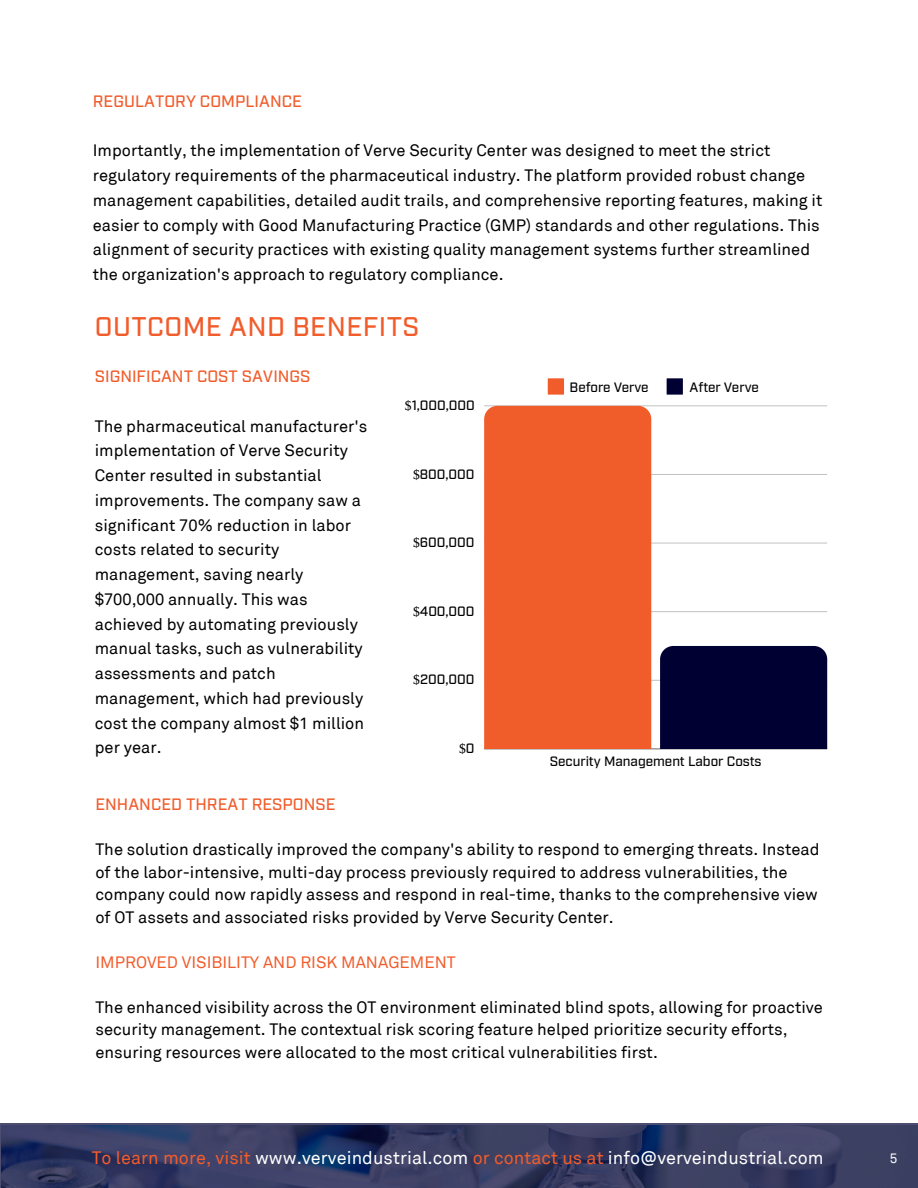
<style>
.page{position:relative;width:918px;height:1188px;background:#fff}
.page>*{position:absolute;margin:0;border:0;box-sizing:border-box;transform-origin:0 0}
.t1{font:500 27px "Industry Test";letter-spacing:.015em;color:#f15c2b}
.t2{font:18px "Akkurat";letter-spacing:.005em;color:#fff}
.t3{font:16.5px/24.8px "Akkurat";color:#000}
.t4{font:500 16.5px "Industry Test";color:#f15c2b}
.t5{font:16.5px "Akkurat";color:#f15c2b}
.t6{font:500 13.5px "Industry Test";color:#000}
.t7{font:13.5px "Akkurat";color:#fff}
.t8{font:13.5px "Liberation Serif";color:#000}
.s1{font-family:"Liberation Serif";font-weight:400}
.s2{font-family:"Industry Test";font-weight:500}
.s3{color:#f15c2b}
</style>
<div class="page">
<svg style="left:0;top:1124px;width:918px;height:64px;background:#363c62"></svg>
<svg style="left:548px;top:378px;width:16px;height:17px"></svg>
<svg style="left:667px;top:378px;width:16px;height:17px"></svg>
<hr style="left:484px;top:749px;width:343px;height:1px;background:#c3c3c3">
<hr style="left:484px;top:680px;width:343px;height:1px;background:#000;opacity:.25">
<hr style="left:484px;top:611px;width:343px;height:1px;background:#cacaca">
<hr style="left:484px;top:543px;width:343px;height:1px;background:#dcdcdc">
<hr style="left:484px;top:474px;width:343px;height:1px;background:#c3c3c3">
<hr style="left:484px;top:406px;width:343px;height:1px;background:#eaeaea">
<div style="left:484px;top:406px;width:167px;height:343px;background:#f15c2b"></div>
<div style="left:660px;top:646px;width:167px;height:103px;background:#003"></div>
<p class="t4" style="left:93px;top:90px;width:211px">REGULATORY COMPLIANCE</p>
<p class="t3" style="left:93px;top:138px;width:731px">Importantly, the implementation of Verve Security Center was designed to meet the strict regulatory requirements of the pharmaceutical industry. The platform provided robust change management capabilities, detailed audit trails, and comprehensive reporting features, making it easier to comply with Good Manufacturing Practice (GMP) standards and other regulations. This alignment of security practices with existing quality management systems further streamlined the organization's approach to regulatory compliance.</p>
<p class="t1" style="left:95px;top:308px;width:326px">OUTCOME AND BENEFITS</p>
<p class="t4" style="left:95px;top:365px;width:217px">SIGNIFICANT COST SAVINGS</p>
<p class="t3" style="left:95px;top:413px;width:274px">The pharmaceutical manufacturer's implementation of Verve Security<br>Center resulted in substantial improvements. The company saw a significant 70% reduction in labor costs related to security management, saving nearly $700,000 annually. This was achieved by automating previously manual tasks, such as vulnerability assessments and patch management, which had previously cost the company almost $1 million per year.</p>
<p class="t6" style="left:405px;top:396px;width:71px"><span class="s1">$</span>1,000,000</p>
<p class="t6" style="left:413px;top:465px;width:63px"><span class="s1">$</span>800,000</p>
<p class="t6" style="left:413px;top:533px;width:63px"><span class="s1">$</span>600,000</p>
<p class="t6" style="left:413px;top:602px;width:63px"><span class="s1">$</span>400,000</p>
<p class="t6" style="left:413px;top:670px;width:63px"><span class="s1">$</span>200,000</p>
<p class="t8" style="left:459px;top:741px;width:17px">$<span class="s2">0</span></p>
<p class="t6" style="left:570px;top:377px;width:81px">Before Verve</p>
<p class="t6" style="left:690px;top:377px;width:71px">After Verve</p>
<p class="t6" style="left:550px;top:752px;width:213px">Security Management Labor Costs</p>
<p class="t4" style="left:95px;top:793px;width:242px">ENHANCED THREAT RESPONSE</p>
<p class="t3" style="left:95px;top:837px;width:726px;line-height:22.5px">The solution drastically improved the company's ability to respond to emerging threats. Instead of the labor-intensive, multi-day process previously required to address vulnerabilities, the company could now rapidly assess and respond in real-time, thanks to the comprehensive view of OT assets and associated risks provided by Verve Security Center.</p>
<p class="t5" style="left:95px;top:951px;width:362px">IMPROVED VISIBILITY AND RISK MANAGEMENT</p>
<p class="t3" style="left:95px;top:995px;width:729px;line-height:22.5px">The enhanced visibility across the OT environment eliminated blind spots, allowing for proactive security management. The contextual risk scoring feature helped prioritize security efforts, ensuring resources were allocated to the most critical vulnerabilities first.</p>
<p class="t2" style="left:92px;top:1147px;width:733px"><span class="s3">To learn more, visit</span> www.verveindustrial.com <span class="s3">or contact us at</span> info@verveindustrial.com</p>
<h1 class="t7" style="left:886px;top:1147px;width:9px">2</h1>
<p class="t7" style="left:890px;top:1150px;width:9px">5</p>
</div>
